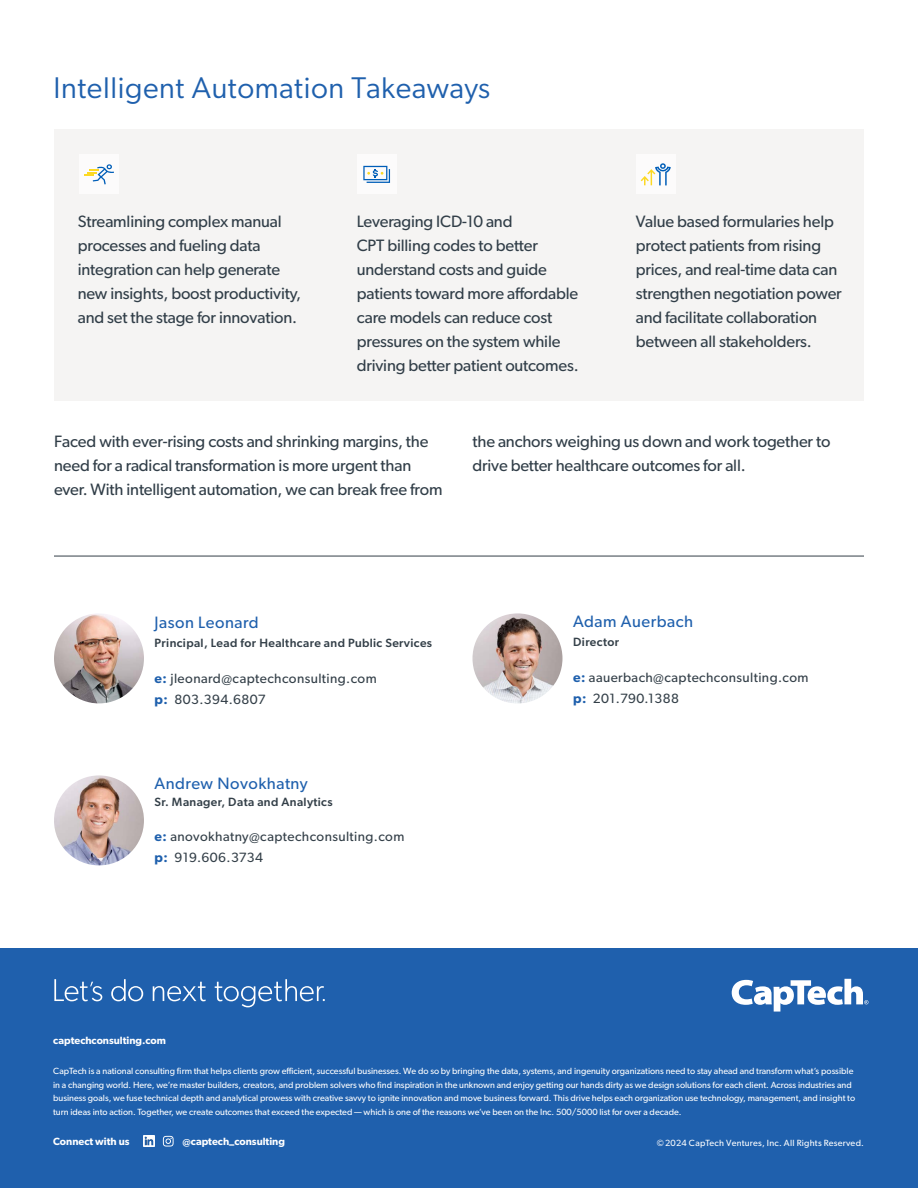
<style>
.page{position:relative;width:918px;height:1188px;background:#fff}
.page>*{position:absolute;margin:0;border:0;box-sizing:border-box;transform-origin:0 0}
.t1{font:30px "Gibson";letter-spacing:.02em;color:#1f60ad}
.t2{font:16.5px/24px "Gibson";letter-spacing:-.01em;color:#313e48}
.t3{font:16.5px "Gibson";letter-spacing:.03em;color:#1f60ad}
.t4{font:13.5px/21px "Gibson";letter-spacing:.03em;color:#333f48}
.t5{font:500 12px "Gibson";letter-spacing:.03em;color:#333f48}
.t6{font:600 10.5px "Gibson";color:#fff}
.t7{font:9px/13.5px "Gibson";color:#fff}
.t8{font:9px "Gibson";letter-spacing:.025em;color:#fff}
.s1{font-weight:600;color:#1f60ad}
</style>
<div class="page">
<div style="left:54px;top:130px;width:810px;height:271px;background:#f5f4f3"></div>
<div style="left:0;top:948px;width:918px;height:240px;background:#1f60ad"></div>
<svg style="left:163px;top:1136px;width:11px;height:11px"></svg>
<svg style="left:143px;top:1136px;width:11px;height:11px"></svg>
<svg style="left:732px;top:979px;width:136px;height:33px"></svg>
<svg style="left:111px;top:979px;width:32px;height:22px"></svg>
<svg style="left:153px;top:982px;width:53px;height:19px"></svg>
<svg style="left:215px;top:979px;width:110px;height:28px"></svg>
<svg style="left:54px;top:979px;width:48px;height:22px"></svg>
<img style="left:472px;top:613px;width:90px;height:90px;border-radius:45px">
<img style="left:54px;top:613px;width:90px;height:90px;border-radius:45px">
<img style="left:54px;top:775px;width:90px;height:90px;border-radius:45px">
<hr style="left:54px;top:556px;width:810px;height:1px;background:#333f48">
<div style="left:79px;top:154px;width:40px;height:40px;background:#fcfbfb"></div>
<div style="left:357px;top:154px;width:40px;height:40px;background:#fcfbfb"></div>
<div style="left:636px;top:154px;width:40px;height:40px;background:#fcfbfb"></div>
<svg style="left:363px;top:166px;width:27px;height:17px"></svg>
<svg style="left:84px;top:164px;width:30px;height:20px"></svg>
<svg style="left:641px;top:163px;width:30px;height:22px"></svg>
<h1 class="t1" style="left:53px;top:70px;width:438px">Intelligent Automation Takeaways</h1>
<p class="t2" style="left:78px;top:209px;width:225px">Streamlining complex manual processes and fueling data integration can help generate new insights, boost productivity, and set the stage for innovation.</p>
<p class="t2" style="left:357px;top:209px;width:223px">Leveraging ICD-10 and<br>CPT billing codes to better understand costs and guide patients toward more affordable care models can reduce cost pressures on the system while driving better patient outcomes.</p>
<p class="t2" style="left:636px;top:209px;width:208px">Value based formularies help protect patients from rising prices, and real-time data can strengthen negotiation power and facilitate collaboration between all stakeholders.</p>
<p class="t2" style="left:54px;top:429px;width:390px">Faced with ever-rising costs and shrinking margins, the need for a radical transformation is more urgent than ever. With intelligent automation, we can break free from</p>
<p class="t2" style="left:473px;top:429px;width:359px">the anchors weighing us down and work together to drive better healthcare outcomes for all.</p>
<p class="t3" style="left:155px;top:612px;width:106px">Jason Leonard</p>
<p class="t5" style="left:155px;top:636px;width:279px">Principal, Lead for Healthcare and Public Services</p>
<p class="t4" style="left:155px;top:667px;width:224px"><span class="s1">e:</span> jleonard@captechconsulting.com <span class="s1">p:</span> 803.394.6807</p>
<p class="t3" style="left:155px;top:773px;width:155px">Andrew Novokhatny</p>
<p class="t5" style="left:155px;top:794px;width:179px">Sr. Manager, Data and Analytics</p>
<p class="t4" style="left:155px;top:825px;width:251px"><span class="s1">e:</span> anovokhatny@captechconsulting.com <span class="s1">p:</span> 919.606.3734</p>
<p class="t3" style="left:573px;top:611px;width:122px">Adam Auerbach</p>
<p class="t5" style="left:573px;top:634px;width:47px">Director</p>
<p class="t4" style="left:573px;top:667px;width:237px"><span class="s1">e:</span> aauerbach@captechconsulting.com <span class="s1">p:</span> 201.790.1388</p>
<p class="t6" style="left:53px;top:1035px;width:114px">captechconsulting.com</p>
<p class="t7" style="left:53px;top:1064px;width:804px">CapTech is a national consulting firm that helps clients grow efficient, successful businesses. We do so by bringing the data, systems, and ingenuity organizations need to stay ahead and transform what’s possible in a changing world. Here, we’re master builders, creators, and problem solvers who find inspiration in the unknown and enjoy getting our hands dirty as we design solutions for each client. Across industries and business goals, we fuse technical depth and analytical prowess with creative savvy to ignite innovation and move business forward. This drive helps each organization use technology, management, and insight to turn ideas into action. Together, we create outcomes that exceed the expected — which is one of the reasons we’ve been on the Inc. 500/5000 list for over a decade.</p>
<p class="t8" style="left:657px;top:1138px;width:209px">© 2024 CapTech Ventures, Inc. All Rights Reserved.</p>
<p class="t6" style="left:53px;top:1136px;width:78px">Connect with us</p>
<p class="t6" style="left:182px;top:1135px;width:104px">@captech_consulting</p>
</div>
